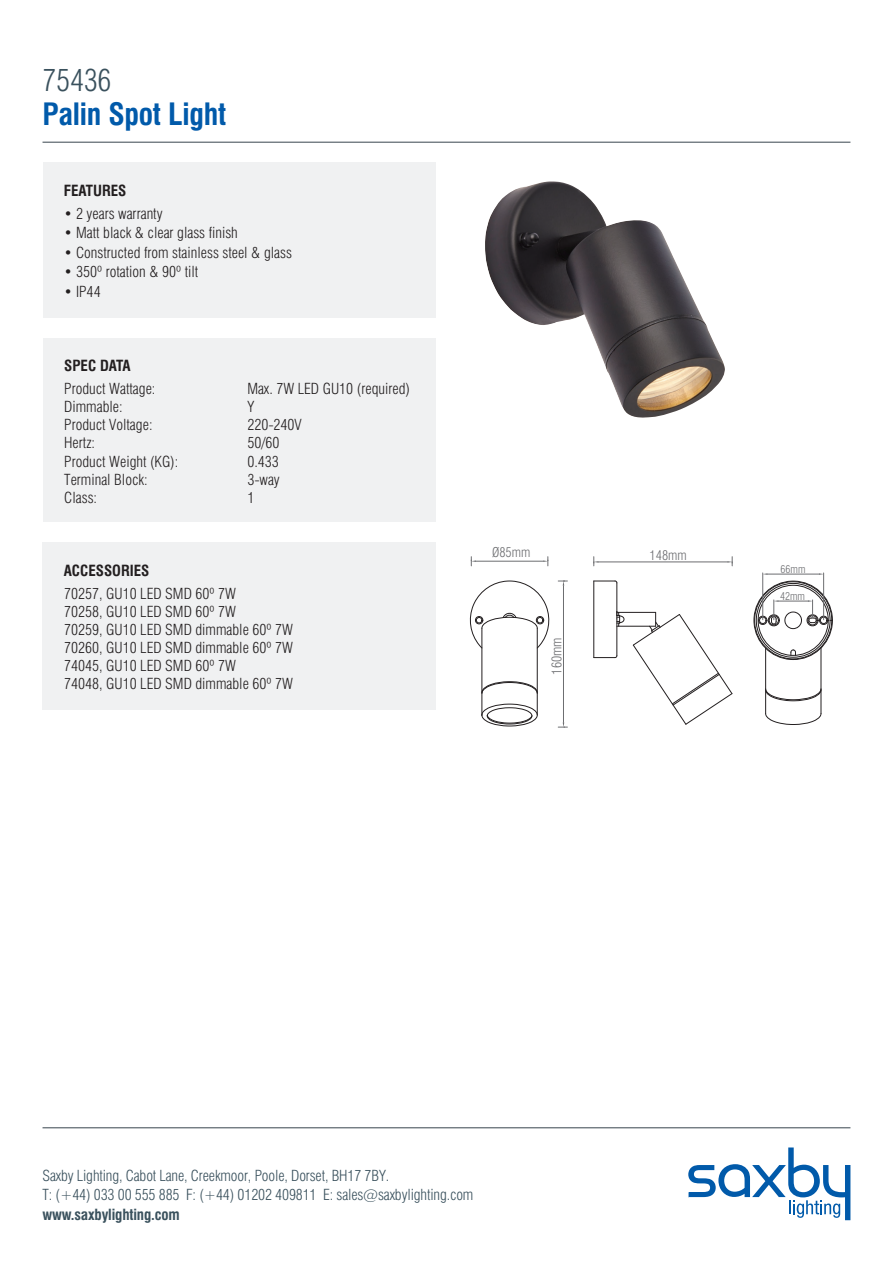
<style>
.page{position:relative;width:893px;height:1263px;background:#fff}
.page>*{position:absolute;margin:0;border:0;box-sizing:border-box;transform-origin:0 0}
.t1{font:700 condensed 30px "Swiss 721 BT";letter-spacing:-.01em;color:#015aaa}
.t2{font:300 condensed 30px "Swiss 721 BT";letter-spacing:-.01em;color:#3a515d}
.t3{font:300 condensed 15px/18px "Swiss 721 BT";color:#231f20}
.t4{font:300 condensed 15px/19.5px "Swiss 721 BT";letter-spacing:-.01em;color:#3a515d}
.t5{font:700 condensed 15px "Swiss 721 BT";color:#231f20}
.t6{font:700 condensed 15px "Swiss 721 BT";letter-spacing:-.01em;color:#3a515d}
.t7{font:300 condensed 13.2px "Swiss 721 BT";color:#6c6d70}
.t8{font:300 condensed 10.65px "Swiss 721 BT";color:#6c6d70}
</style>
<div class="page">
<hr style="left:43px;top:142px;width:807px;height:1px;background:#38454d">
<div style="left:43px;top:163px;width:393px;height:155px;background:#f0f1f2"></div>
<div style="left:43px;top:338px;width:393px;height:183px;background:#f0f1f2"></div>
<img style="left:485px;top:181px;width:240px;height:237px">
<svg style="left:766px;top:688px;width:55px;height:13px"></svg>
<svg style="left:765px;top:713px;width:57px;height:12px"></svg>
<hr style="left:765px;top:648px;width:1px;height:65px;background:#231f20">
<hr style="left:821px;top:648px;width:1px;height:65px;background:#231f20">
<svg style="left:753px;top:573px;width:80px;height:87px"></svg>
<svg style="left:632px;top:612px;width:101px;height:113px"></svg>
<hr style="left:593px;top:581px;width:1px;height:76px;background:#231f20">
<svg style="left:594px;top:655px;width:23px;height:3px"></svg>
<svg style="left:617px;top:611px;width:8px;height:15px"></svg>
<hr style="left:616px;top:583px;width:1px;height:73px;background:#231f20">
<svg style="left:594px;top:580px;width:23px;height:3px"></svg>
<hr style="left:617px;top:612px;width:39px;height:1px;background:#231f20">
<hr style="left:617px;top:626px;width:39px;height:1px;background:#231f20">
<hr style="left:598px;top:562px;width:129px;height:1px;background:#6c6d70">
<svg style="left:727px;top:557px;width:6px;height:9px"></svg>
<svg style="left:593px;top:557px;width:5px;height:9px"></svg>
<svg style="left:481px;top:681px;width:56px;height:13px"></svg>
<svg style="left:481px;top:703px;width:57px;height:24px"></svg>
<hr style="left:482px;top:628px;width:1px;height:87px;background:#231f20">
<hr style="left:537px;top:628px;width:1px;height:87px;background:#231f20">
<svg style="left:469px;top:580px;width:81px;height:69px"></svg>
<hr style="left:563px;top:586px;width:1px;height:136px;background:#6c6d70">
<svg style="left:558px;top:722px;width:9px;height:6px"></svg>
<svg style="left:558px;top:581px;width:9px;height:5px"></svg>
<hr style="left:476px;top:561px;width:67px;height:1px;background:#6c6d70">
<svg style="left:543px;top:557px;width:6px;height:9px"></svg>
<svg style="left:471px;top:557px;width:5px;height:9px"></svg>
<svg style="left:688px;top:1147px;width:162px;height:73px"></svg>
<hr style="left:43px;top:1127px;width:807px;height:1px;background:#38454d">
<div style="left:43px;top:542px;width:393px;height:168px;background:#f0f1f2"></div>
<h1 class="t2" style="left:43px;top:62px;width:70px">75436</h1>
<h1 class="t1" style="left:43px;top:96px;width:185px">Palin Spot Light</h1>
<p class="t5" style="left:64px;top:181px;width:64px">FEATURES</p>
<p class="t3" style="left:64px;top:204px;width:100px">• 2 years warranty</p>
<p class="t3" style="left:64px;top:224px;width:176px">• Matt black &amp; clear glass finish</p>
<p class="t3" style="left:64px;top:243px;width:230px">• Constructed from stainless steel &amp; glass</p>
<p class="t3" style="left:64px;top:263px;width:136px">• 350º rotation &amp; 90º tilt</p>
<p class="t3" style="left:64px;top:282px;width:38px">• IP44</p>
<p class="t5" style="left:64px;top:357px;width:68px">SPEC DATA</p>
<p class="t3" style="left:64px;top:379px;width:93px">Product Wattage:</p>
<p class="t3" style="left:247px;top:379px;width:164px">Max. 7W LED GU10 (required)</p>
<p class="t3" style="left:64px;top:398px;width:60px">Dimmable:</p>
<p class="t3" style="left:247px;top:398px;width:8px">Y</p>
<p class="t3" style="left:64px;top:416px;width:90px">Product Voltage:</p>
<p class="t3" style="left:247px;top:416px;width:56px">220-240V</p>
<p class="t3" style="left:64px;top:434px;width:32px">Hertz:</p>
<p class="t3" style="left:247px;top:434px;width:34px">50/60</p>
<p class="t3" style="left:64px;top:452px;width:116px">Product Weight (KG):</p>
<p class="t3" style="left:247px;top:452px;width:33px">0.433</p>
<p class="t3" style="left:64px;top:470px;width:85px">Terminal Block:</p>
<p class="t3" style="left:247px;top:470px;width:34px">3-way</p>
<p class="t3" style="left:64px;top:488px;width:34px">Class:</p>
<p class="t3" style="left:247px;top:488px;width:9px">1</p>
<p class="t5" style="left:64px;top:561px;width:87px">ACCESSORIES</p>
<p class="t3" style="left:64px;top:584px;width:230px">70257, GU10 LED SMD 60º 7W<br>70258, GU10 LED SMD 60º 7W<br>70259, GU10 LED SMD dimmable 60º 7W<br>70260, GU10 LED SMD dimmable 60º 7W<br>74045, GU10 LED SMD 60º 7W<br>74048, GU10 LED SMD dimmable 60º 7W</p>
<p class="t7" style="left:492px;top:545px;width:40px">Ø85mm</p>
<p class="t7" style="left:650px;top:547px;width:39px">148mm</p>
<p class="t7" style="left:549px;top:675px;width:39px;rotate:-90deg">160mm</p>
<p class="t8" style="left:781px;top:562px;width:26px">66mm</p>
<p class="t8" style="left:780px;top:590px;width:26px">42mm</p>
<p class="t4" style="left:43px;top:1166px;width:432px">Saxby Lighting, Cabot Lane, Creekmoor, Poole, Dorset, BH17 7BY.<br>T: (+44) 033 00 555 885 F: (+44) 01202 409811 E: sales@saxbylighting.com</p>
<p class="t6" style="left:43px;top:1205px;width:139px">www.saxbylighting.com</p>
</div>
